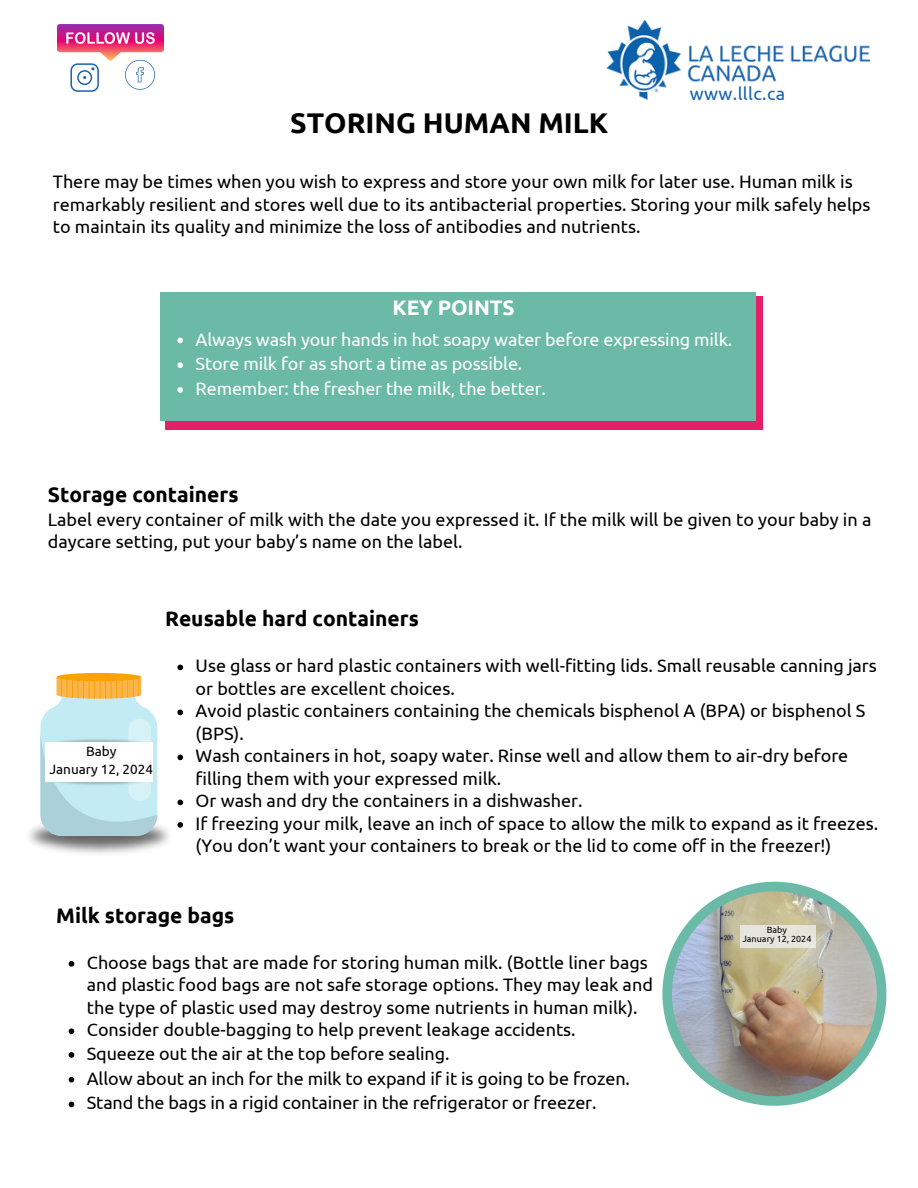
<style>
.page{position:relative;width:918px;height:1188px;background:#fff}
.page>*{position:absolute;margin:0;border:0;box-sizing:border-box;transform-origin:0 0}
.t1{font:700 28.5px "Ubuntu";color:#000}
.t2{font:700 21px "Ubuntu";color:#000}
.t3{font:700 21px "Ubuntu";letter-spacing:-.01em;color:#fff}
.t4{font:18px/22.5px "Ubuntu";color:#000}
.t5{font:18px "Ubuntu";letter-spacing:-.01em;color:#fff}
.t6{font:18px "Ubuntu";letter-spacing:.02em;color:#1762ac}
.t7{font:13.5px/18px "Ubuntu";color:#000;text-align:center}
.t8{font:9px "Ubuntu";color:#000}
</style>
<div class="page">
<img style="left:606px;top:20px;width:264px;height:79px">
<svg style="left:70px;top:63px;width:29px;height:28px"></svg>
<svg style="left:125px;top:60px;width:30px;height:30px"></svg>
<img style="left:58px;top:24px;width:106px;height:36px">
<div style="left:165px;top:296px;width:598px;height:133px;background:#e41f67"></div>
<div style="left:160px;top:292px;width:595px;height:128px;background:#6bbaa7"></div>
<img style="left:29px;top:815px;width:140px;height:39px">
<div style="left:57px;top:673px;width:84px;height:8px;background:#fba100;border-radius:50%"></div>
<svg style="left:40px;top:677px;width:117px;height:159px;background:#cbdcd0"></svg>
<div style="left:128px;top:718px;width:23px;height:83px;background:#d7f2f7;border-radius:11px"></div>
<img style="left:43px;top:771px;width:112px;height:21px">
<img style="left:43px;top:732px;width:112px;height:21px">
<div style="left:45px;top:742px;width:108px;height:40px;background:#fff"></div>
<svg style="left:662px;top:882px;width:224px;height:224px"></svg>
<img style="left:672px;top:891px;width:205px;height:205px;border-radius:50%">
<div style="left:740px;top:926px;width:76px;height:22px;background:#e6e5dc"></div>
<svg style="left:177px;top:338px;width:6px;height:5px"></svg>
<svg style="left:177px;top:362px;width:6px;height:6px"></svg>
<svg style="left:177px;top:387px;width:6px;height:6px"></svg>
<svg style="left:177px;top:665px;width:6px;height:5px"></svg>
<svg style="left:177px;top:710px;width:6px;height:5px"></svg>
<svg style="left:177px;top:755px;width:6px;height:5px"></svg>
<svg style="left:177px;top:800px;width:6px;height:5px"></svg>
<svg style="left:177px;top:822px;width:6px;height:6px"></svg>
<svg style="left:69px;top:961px;width:5px;height:6px"></svg>
<svg style="left:69px;top:1028px;width:5px;height:6px"></svg>
<svg style="left:69px;top:1052px;width:5px;height:6px"></svg>
<svg style="left:69px;top:1077px;width:5px;height:5px"></svg>
<svg style="left:69px;top:1102px;width:5px;height:5px"></svg>
<p class="t1" style="left:290px;top:106px;width:320px">STORING HUMAN MILK</p>
<p class="t6" style="left:690px;top:83px;width:97px">www.lllc.ca</p>
<p class="t4" style="left:53px;top:170px;width:819px">There may be times when you wish to express and store your own milk for later use. Human milk is remarkably resilient and stores well due to its antibacterial properties. Storing your milk safely helps to maintain its quality and minimize the loss of antibodies and nutrients.</p>
<p class="t3" style="left:393px;top:296px;width:124px">KEY POINTS</p>
<h4 class="t5" style="left:196px;top:329px;width:538px">Always wash your hands in hot soapy water before expressing milk.</h4>
<h1 class="t5" style="left:196px;top:353px;width:328px">Store milk for as short a time as possible.</h1>
<h4 class="t5" style="left:196px;top:378px;width:352px">Remember: the fresher the milk, the better.</h4>
<p class="t2" style="left:48px;top:483px;width:192px">Storage containers</p>
<p class="t4" style="left:48px;top:508px;width:825px">Label every container of milk with the date you expressed it. If the milk will be given to your baby in a daycare setting, put your baby’s name on the label.</p>
<p class="t7" style="left:50px;top:742px;width:105px">Baby<br>January 12, 2024</p>
<h2 class="t2" style="left:165px;top:607px;width:255px">Reusable hard containers</h2>
<p class="t4" style="left:196px;top:655px;width:683px">Use glass or hard plastic containers with well-fitting lids. Small reusable canning jars or bottles are excellent choices.</p>
<p class="t4" style="left:196px;top:700px;width:671px">Avoid plastic containers containing the chemicals bisphenol A (BPA) or bisphenol S (BPS).</p>
<p class="t4" style="left:196px;top:745px;width:654px">Wash containers in hot, soapy water. Rinse well and allow them to air-dry before filling them with your expressed milk.</p>
<h4 class="t4" style="left:196px;top:790px;width:389px">Or wash and dry the containers in a dishwasher.</h4>
<h3 class="t4" style="left:196px;top:812px;width:684px">If freezing your milk, leave an inch of space to allow the milk to expand as it freezes. (You don’t want your containers to break or the lid to come off in the freezer!)</h3>
<p class="t2" style="left:56px;top:903px;width:180px">Milk storage bags</p>
<h5 class="t4" style="left:87px;top:951px;width:568px">Choose bags that are made for storing human milk. (Bottle liner bags and plastic food bags are not safe storage options. They may leak and the type of plastic used may destroy some nutrients in human milk).</h5>
<p class="t4" style="left:87px;top:1018px;width:490px">Consider double-bagging to help prevent leakage accidents.</p>
<p class="t4" style="left:87px;top:1042px;width:364px">Squeeze out the air at the top before sealing.</p>
<p class="t4" style="left:87px;top:1067px;width:545px">Allow about an inch for the milk to expand if it is going to be frozen.</p>
<p class="t4" style="left:87px;top:1092px;width:511px">Stand the bags in a rigid container in the refrigerator or freezer.</p>
<p class="t8" style="left:767px;top:925px;width:22px">Baby</p>
<h3 class="t8" style="left:742px;top:934px;width:71px">January 12, 2024</h3>
</div>
